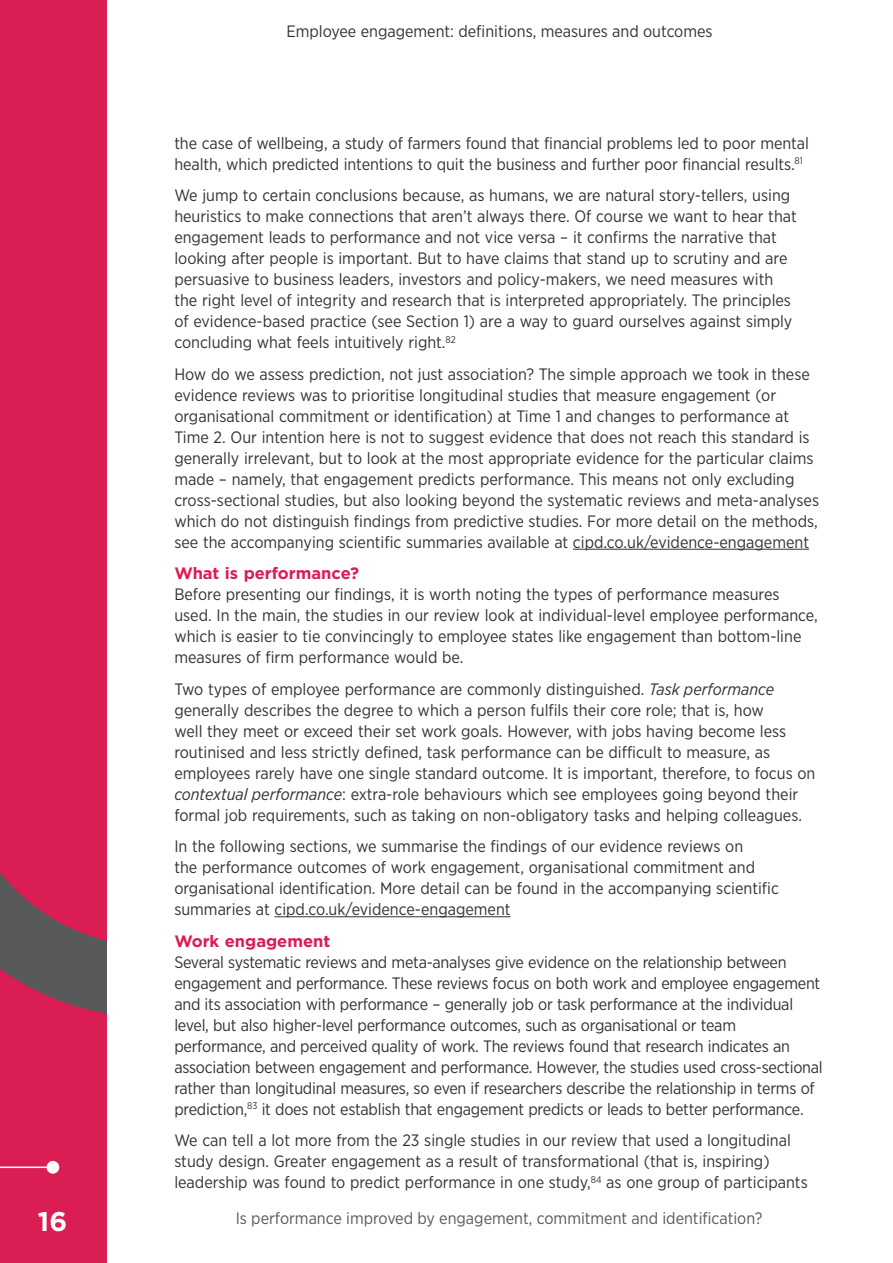
<style>
.page{position:relative;width:893px;height:1263px;background:#fff}
.page>*{position:absolute;margin:0;border:0;box-sizing:border-box;transform-origin:0 0}
.t1{font:700 27px "Gotham";color:#fff}
.B_body{font:16.5px/21px "Gotham Narrow";color:#333}
.t2{font:16.5px "Gotham Narrow";color:#58595b}
.Subhead_1{font:700 16.5px "Gotham";color:#da1d52}
.s1{font-style:italic}
</style>
<div class="page">
<div style="left:0;top:0;width:106px;height:1263px;background:#da1d52"></div>
<svg style="left:0;top:872px;width:106px;height:142px"></svg>
<hr style="left:0;top:1166px;width:53px;height:2px;background:#fff">
<div style="left:47px;top:1161px;width:12px;height:13px;background:#fff;border-radius:50%"></div>
<hr style="left:573px;top:549px;width:236px;height:1px;background:#333">
<hr style="left:274px;top:916px;width:237px;height:1px;background:#333">
<h1 class="t1" style="left:38px;top:1204px;width:31px">16</h1>
<p class="B_body" style="left:286px;top:20px;width:428px">Employee engagement: definitions, measures and outcomes</p>
<p class="B_body" style="left:174px;top:132px;width:636px">the case of wellbeing, a study of farmers found that financial problems led to poor mental health, which predicted intentions to quit the business and further poor financial results.<sup>81</sup></p>
<p class="B_body" style="left:174px;top:184px;width:624px">We jump to certain conclusions because, as humans, we are natural story-tellers, using heuristics to make connections that aren’t always there. Of course we want to hear that engagement leads to performance and not vice versa – it confirms the narrative that looking after people is important. But to have claims that stand up to scrutiny and are persuasive to business leaders, investors and policy-makers, we need measures with the right level of integrity and research that is interpreted appropriately. The principles of evidence-based practice (see Section 1) are a way to guard ourselves against simply concluding what feels intuitively right.<sup>82</sup></p>
<p class="B_body" style="left:174px;top:363px;width:646px">How do we assess prediction, not just association? The simple approach we took in these evidence reviews was to prioritise longitudinal studies that measure engagement (or organisational commitment or identification) at Time 1 and changes to performance at Time 2. Our intention here is not to suggest evidence that does not reach this standard is generally irrelevant, but to look at the most appropriate evidence for the particular claims made – namely, that engagement predicts performance. This means not only excluding cross-sectional studies, but also looking beyond the systematic reviews and meta-analyses which do not distinguish findings from predictive studies. For more detail on the methods, see the accompanying scientific summaries available at cipd.co.uk/evidence-engagement</p>
<h1 class="Subhead_1" style="left:174px;top:562px;width:186px">What is performance?</h1>
<p class="B_body" style="left:174px;top:583px;width:645px">Before presenting our findings, it is worth noting the types of performance measures used. In the main, the studies in our review look at individual-level employee performance, which is easier to tie convincingly to employee states like engagement than bottom-line measures of firm performance would be.</p>
<p class="B_body" style="left:174px;top:678px;width:643px">Two types of employee performance are commonly distinguished. <span class="s1">Task performance </span>generally describes the degree to which a person fulfils their core role; that is, how<br>well they meet or exceed their set work goals. However, with jobs having become less routinised and less strictly defined, task performance can be difficult to measure, as employees rarely have one single standard outcome. It is important, therefore, to focus on <span class="s1">contextual performance</span>: extra-role behaviours which see employees going beyond their formal job requirements, such as taking on non-obligatory tasks and helping colleagues.</p>
<p class="B_body" style="left:174px;top:835px;width:606px">In the following sections, we summarise the findings of our evidence reviews on<br>the performance outcomes of work engagement, organisational commitment and organisational identification. More detail can be found in the accompanying scientific summaries at cipd.co.uk/evidence-engagement</p>
<h1 class="Subhead_1" style="left:174px;top:930px;width:157px">Work engagement</h1>
<p class="B_body" style="left:174px;top:951px;width:650px">Several systematic reviews and meta-analyses give evidence on the relationship between engagement and performance. These reviews focus on both work and employee engagement and its association with performance – generally job or task performance at the individual level, but also higher-level performance outcomes, such as organisational or team performance, and perceived quality of work. The reviews found that research indicates an association between engagement and performance. However, the studies used cross-sectional rather than longitudinal measures, so even if researchers describe the relationship in terms of prediction,<sup>83</sup> it does not establish that engagement predicts or leads to better performance.</p>
<p class="B_body" style="left:174px;top:1129px;width:635px">We can tell a lot more from the 23 single studies in our review that used a longitudinal study design. Greater engagement as a result of transformational (that is, inspiring) leadership was found to predict performance in one study,<sup>84</sup> as one group of participants</p>
<p class="t2" style="left:236px;top:1208px;width:528px">Is performance improved by engagement, commitment and identification?</p>
</div>
